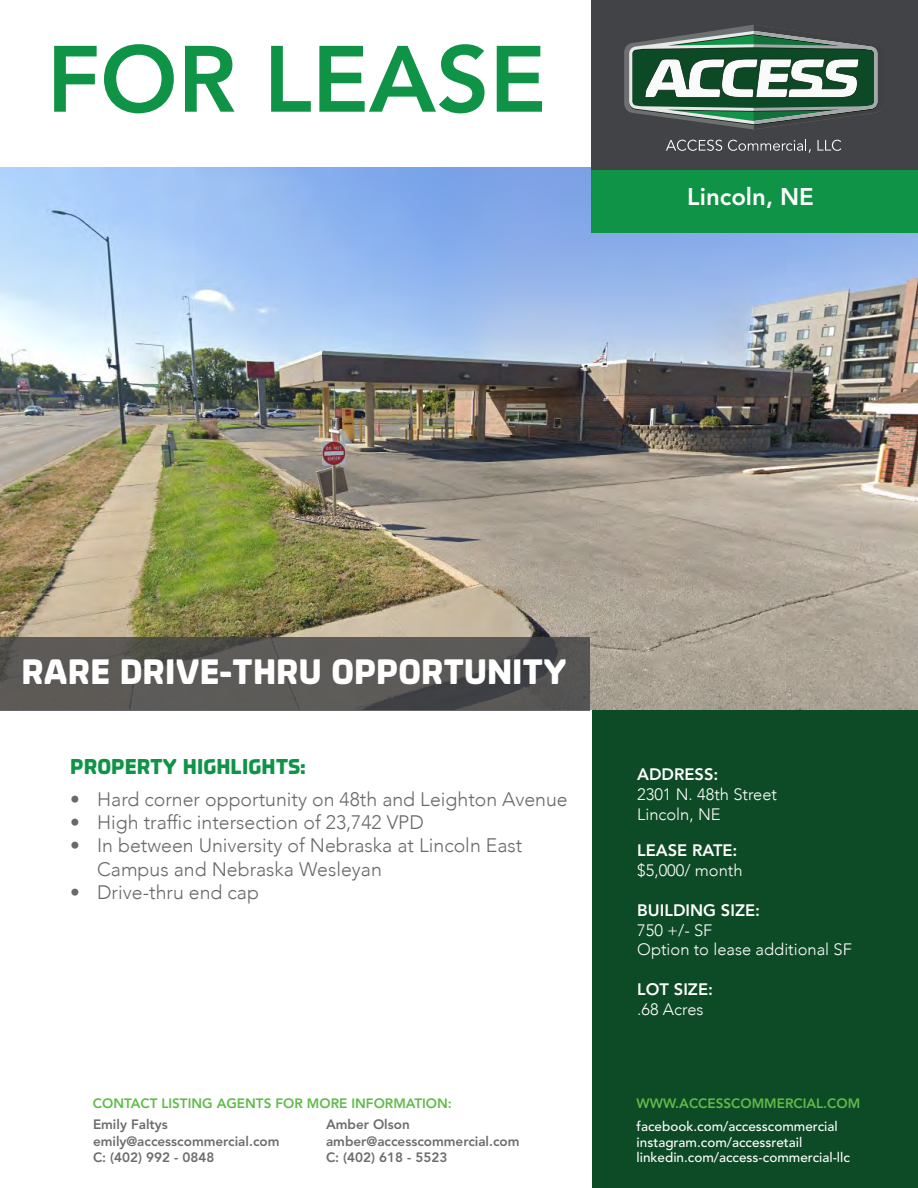
<style>
.page{position:relative;width:918px;height:1188px;background:#fff}
.page>*{position:absolute;margin:0;border:0;box-sizing:border-box;transform-origin:0 0}
.t1{font:800 93px "Avenir LT Std";color:#0f9447}
.t2{font:700 34.5px "Systopie";color:#fff}
.t3{font:800 24px "Avenir LT Std";color:#fff}
.t4{font:700 21px "Systopie";color:#0f9447}
.t5{font:300 19.5px/23.4px "Avenir";color:#69696c}
.t6{font:300 16.5px/19.8px "Avenir";color:#fff}
.t7{font:800 16.5px "Avenir LT Std";color:#fff}
.t8{font:800 13.5px/16.2px "Avenir LT Std";color:#6c6d70}
.t9{font:500 13.5px/15.8px "Avenir LT Std";color:#fff}
.t10{font:800 13.5px "Avenir LT Std";color:#60bb49}
</style>
<div class="page">
<img style="left:0;top:167px;width:918px;height:543px">
<div style="left:591px;top:170px;width:327px;height:62px;background:#0f9447"></div>
<div style="left:592px;top:710px;width:325px;height:477px;background:#0d4a26"></div>
<div style="left:591px;top:1px;width:327px;height:169px;background:#424346"></div>
<svg style="left:624px;top:25px;width:254px;height:105px"></svg>
<svg style="left:666px;top:140px;width:56px;height:11px"></svg>
<svg style="left:728px;top:139px;width:83px;height:14px"></svg>
<svg style="left:818px;top:140px;width:23px;height:11px"></svg>
<svg style="left:1px;top:638px;width:589px;height:73px;background:#575553"></svg>
<h1 class="t1" style="left:47px;top:24px;width:501px">FOR LEASE</h1>
<p class="t3" style="left:687px;top:183px;width:128px">Lincoln, NE</p>
<h2 class="t2" style="left:22px;top:647px;width:547px">RARE DRIVE-THRU OPPORTUNITY</h2>
<p class="t4" style="left:70px;top:751px;width:237px">PROPERTY HIGHLIGHTS:</p>
<p class="t5" style="left:70px;top:787px;width:499px">• Hard corner opportunity on 48th and Leighton Avenue</p>
<p class="t5" style="left:70px;top:811px;width:355px">• High traffic intersection of 23,742 VPD</p>
<p class="t5" style="left:97px;top:834px;width:427px;text-indent:-27px">• In between University of Nebraska at Lincoln East<br>Campus and Nebraska Wesleyan</p>
<p class="t5" style="left:70px;top:881px;width:190px">• Drive-thru end cap</p>
<p class="t10" style="left:93px;top:1095px;width:360px">CONTACT LISTING AGENTS FOR MORE INFORMATION:</p>
<p class="t8" style="left:93px;top:1117px;width:188px">Emily Faltys emily@accesscommercial.com<br>C: (402) 992 - 0848</p>
<p class="t8" style="left:326px;top:1117px;width:195px">Amber Olson amber@accesscommercial.com<br>C: (402) 618 - 5523</p>
<p class="t7" style="left:637px;top:765px;width:83px">ADDRESS:</p>
<p class="t6" style="left:637px;top:784px;width:141px">2301 N. 48th Street<br>Lincoln, NE</p>
<p class="t7" style="left:637px;top:841px;width:102px">LEASE RATE:</p>
<p class="t6" style="left:637px;top:861px;width:107px">$5,000/ month</p>
<p class="t7" style="left:637px;top:900px;width:124px">BUILDING SIZE:</p>
<p class="t6" style="left:637px;top:920px;width:216px">750 +/- SF<br>Option to lease additional SF</p>
<p class="t7" style="left:637px;top:979px;width:77px">LOT SIZE:</p>
<p class="t6" style="left:637px;top:999px;width:68px">.68 Acres</p>
<p class="t10" style="left:637px;top:1095px;width:225px">WWW.ACCESSCOMMERCIAL.COM</p>
<p class="t9" style="left:637px;top:1119px;width:215px">facebook.com/accesscommercial instagram.com/accessretail linkedin.com/access-commercial-llc</p>
</div>
